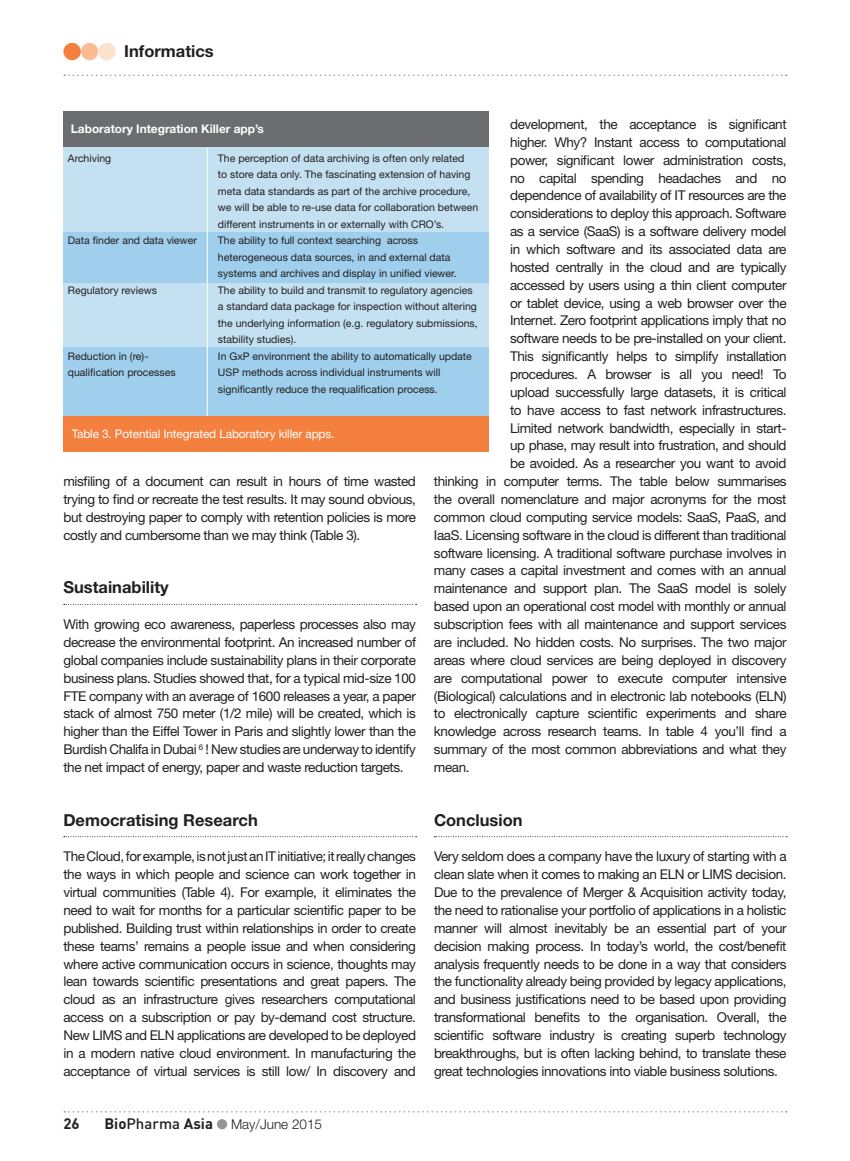
<style>
.page{position:relative;width:850px;height:1161px;background:#fff}
.page>*{position:absolute;margin:0;border:0;box-sizing:border-box;transform-origin:0 0}
.t1{font:700 16.5px "Helvetica Neue LT Std";color:#231f20}
.t2{font:700 15px "DINOT";color:#231f20}
.t3{font:13.5px/17.9px "Helvetica Neue LT Std";letter-spacing:-.03em;color:#231f20;text-align:justify}
.t4{font:300 13.5px "Helvetica Neue LT Std";color:#231f20}
.t5{font:11.85px "Helvetica Neue LT Std";letter-spacing:-.01em;color:#fff}
.t6{font:700 11.85px "Helvetica Neue LT Std";color:#fff}
.t7{font:10.5px/16.5px "Helvetica Neue LT Std";color:#231f20}
.s1{font-family:"DINOT";font-weight:700;font-size:15px}
.s2{font-family:"DINOT";font-weight:500;font-size:15px}
</style>
<div class="page">
<svg style="left:64px;top:75px;width:722px;height:1px"></svg>
<svg style="left:64px;top:1111px;width:722px;height:1px"></svg>
<div style="left:63px;top:43px;width:18px;height:17px;background:#f4803f;border-radius:50%"></div>
<div style="left:81px;top:43px;width:17px;height:17px;background:#fbbc93;border-radius:50%"></div>
<div style="left:98px;top:43px;width:18px;height:17px;background:#fee2ce;border-radius:50%"></div>
<svg style="left:217px;top:1118px;width:10px;height:10px"></svg>
<svg style="left:64px;top:604px;width:352px;height:1px"></svg>
<svg style="left:64px;top:836px;width:352px;height:1px"></svg>
<svg style="left:434px;top:836px;width:353px;height:1px"></svg>
<div style="left:63px;top:129px;width:426px;height:286px;background:#c4e1f2"></div>
<div style="left:63px;top:347px;width:426px;height:68px;background:#9fcfec"></div>
<div style="left:63px;top:232px;width:426px;height:51px;background:#9fcfec"></div>
<div style="left:63px;top:111px;width:426px;height:36px;background:#6c6d70"></div>
<hr style="left:207px;top:148px;width:1px;height:267px;background:#fff">
<div style="left:63px;top:415px;width:426px;height:36px;background:#f4803f"></div>
<p class="t1" style="left:124px;top:41px;width:91px">Informatics</p>
<p class="t3" style="left:510px;top:115px;width:278px">development, the acceptance is significant</p>
<p class="t3" style="left:510px;top:133px;width:278px">higher. Why? Instant access to computational</p>
<p class="t3" style="left:510px;top:151px;width:278px">power, significant lower administration costs,</p>
<p class="t3" style="left:510px;top:168px;width:278px">no capital spending headaches and no</p>
<p class="t3" style="left:510px;top:186px;width:278px">dependence of availability of IT resources are the</p>
<p class="t3" style="left:510px;top:204px;width:278px">considerations to deploy this approach. Software</p>
<p class="t3" style="left:510px;top:222px;width:278px">as a service (SaaS) is a software delivery model</p>
<p class="t3" style="left:510px;top:240px;width:278px">in which software and its associated data are</p>
<p class="t3" style="left:510px;top:258px;width:278px">hosted centrally in the cloud and are typically</p>
<p class="t3" style="left:510px;top:276px;width:278px">accessed by users using a thin client computer</p>
<p class="t3" style="left:510px;top:293px;width:278px">or tablet device, using a web browser over the</p>
<p class="t3" style="left:510px;top:311px;width:278px">Internet. Zero footprint applications imply that no</p>
<p class="t3" style="left:510px;top:329px;width:278px">software needs to be pre-installed on your client.</p>
<p class="t3" style="left:510px;top:347px;width:278px">This significantly helps to simplify installation</p>
<p class="t3" style="left:510px;top:365px;width:278px">procedures. A browser is all you need! To</p>
<p class="t3" style="left:510px;top:383px;width:278px">upload successfully large datasets, it is critical</p>
<p class="t3" style="left:510px;top:400px;width:278px">to have access to fast network infrastructures.</p>
<p class="t3" style="left:510px;top:418px;width:278px">Limited network bandwidth, especially in start-</p>
<p class="t3" style="left:510px;top:436px;width:278px">up phase, may result into frustration, and should</p>
<p class="t3" style="left:510px;top:454px;width:278px">be avoided. As a researcher you want to avoid</p>
<p class="t3" style="left:434px;top:472px;width:354px">thinking in computer terms. The table below summarises</p>
<p class="t3" style="left:434px;top:490px;width:354px">the overall nomenclature and major acronyms for the most</p>
<p class="t3" style="left:434px;top:508px;width:354px">common cloud computing service models: SaaS, PaaS, and</p>
<p class="t3" style="left:434px;top:525px;width:354px">IaaS. Licensing software in the cloud is different than traditional</p>
<p class="t3" style="left:434px;top:543px;width:354px">software licensing. A traditional software purchase involves in</p>
<p class="t3" style="left:434px;top:561px;width:354px">many cases a capital investment and comes with an annual</p>
<p class="t3" style="left:434px;top:579px;width:354px">maintenance and support plan. The SaaS model is solely</p>
<p class="t3" style="left:434px;top:597px;width:354px">based upon an operational cost model with monthly or annual</p>
<p class="t3" style="left:434px;top:615px;width:354px">subscription fees with all maintenance and support services</p>
<p class="t3" style="left:434px;top:632px;width:354px">are included. No hidden costs. No surprises. The two major</p>
<p class="t3" style="left:434px;top:650px;width:354px">areas where cloud services are being deployed in discovery</p>
<p class="t3" style="left:434px;top:668px;width:354px">are computational power to execute computer intensive</p>
<p class="t3" style="left:434px;top:686px;width:354px">(Biological) calculations and in electronic lab notebooks (ELN)</p>
<p class="t3" style="left:434px;top:704px;width:354px">to electronically capture scientific experiments and share</p>
<p class="t3" style="left:434px;top:722px;width:354px">knowledge across research teams. In table 4 you’ll find a</p>
<p class="t3" style="left:434px;top:740px;width:354px">summary of the most common abbreviations and what they</p>
<p class="t3" style="left:434px;top:757px;width:37px">mean.</p>
<p class="t6" style="left:71px;top:121px;width:194px">Laboratory Integration Killer app’s</p>
<p class="t7" style="left:68px;top:150px;width:45px">Archiving</p>
<p class="t7" style="left:218px;top:150px;width:262px">The perception of data archiving is often only related<br>to store data only. The fascinating extension of having meta data standards as part of the archive procedure, we will be able to re-use data for collaboration between different instruments in or externally with CRO’s.<br>The ability to full context searching across heterogeneous data sources, in and external data systems and archives and display in unified viewer.<br>The ability to build and transmit to regulatory agencies a standard data package for inspection without altering the underlying information (e.g. regulatory submissions, stability studies).<br>In GxP environment the ability to automatically update USP methods across individual instruments will significantly reduce the requalification process.</p>
<p class="t5" style="left:72px;top:426px;width:264px">Table 3. Potential Integrated Laboratory killer apps.</p>
<p class="t7" style="left:68px;top:232px;width:131px">Data finder and data viewer</p>
<p class="t7" style="left:68px;top:282px;width:91px">Regulatory reviews</p>
<p class="t7" style="left:68px;top:348px;width:109px">Reduction in (re)- qualification processes</p>
<p class="t3" style="left:63px;top:472px;width:354px">misfiling of a document can result in hours of time wasted trying to find or recreate the test results. It may sound obvious, but destroying paper to comply with retention policies is more costly and cumbersome than we may think (Table 3).</p>
<p class="t1" style="left:63px;top:577px;width:107px">Sustainability</p>
<p class="t3" style="left:63px;top:615px;width:354px">With growing eco awareness, paperless processes also may decrease the environmental footprint. An increased number of global companies include sustainability plans in their corporate business plans. Studies showed that, for a typical mid-size 100<br>FTE company with an average of 1600 releases a year, a paper stack of almost 750 meter (1/2 mile) will be created, which is higher than the Eiffel Tower in Paris and slightly lower than the Burdish Chalifa in Dubai <sup>6</sup> ! New studies are underway to identify the net impact of energy, paper and waste reduction targets.</p>
<p class="t1" style="left:63px;top:809px;width:196px">Democratising Research</p>
<p class="t3" style="left:63px;top:847px;width:354px">The Cloud, for example, is not just an IT initiative; it really changes the ways in which people and science can work together in virtual communities (Table 4). For example, it eliminates the need to wait for months for a particular scientific paper to be published. Building trust within relationships in order to create these teams’ remains a people issue and when considering where active communication occurs in science, thoughts may lean towards scientific presentations and great papers. The cloud as an infrastructure gives researchers computational access on a subscription or pay by-demand cost structure.<br>New LIMS and ELN applications are developed to be deployed in a modern native cloud environment. In manufacturing the acceptance of virtual services is still low/ In discovery and</p>
<p class="t1" style="left:434px;top:809px;width:90px">Conclusion</p>
<p class="t3" style="left:434px;top:847px;width:354px">Very seldom does a company have the luxury of starting with a clean slate when it comes to making an ELN or LIMS decision.<br>Due to the prevalence of Merger &amp; Acquisition activity today, the need to rationalise your portfolio of applications in a holistic manner will almost inevitably be an essential part of your decision making process. In today’s world, the cost/benefit analysis frequently needs to be done in a way that considers the functionality already being provided by legacy applications, and business justifications need to be based upon providing transformational benefits to the organisation. Overall, the scientific software industry is creating superb technology breakthroughs, but is often lacking behind, to translate these great technologies innovations into viable business solutions.</p>
<p class="t2" style="left:63px;top:1113px;width:18px">26</p>
<p class="t4" style="left:104px;top:1115px;width:219px"><span class="s1">Bio</span><span class="s2">Pharma</span> <span class="s1">Asia</span> May/June 2015</p>
</div>
